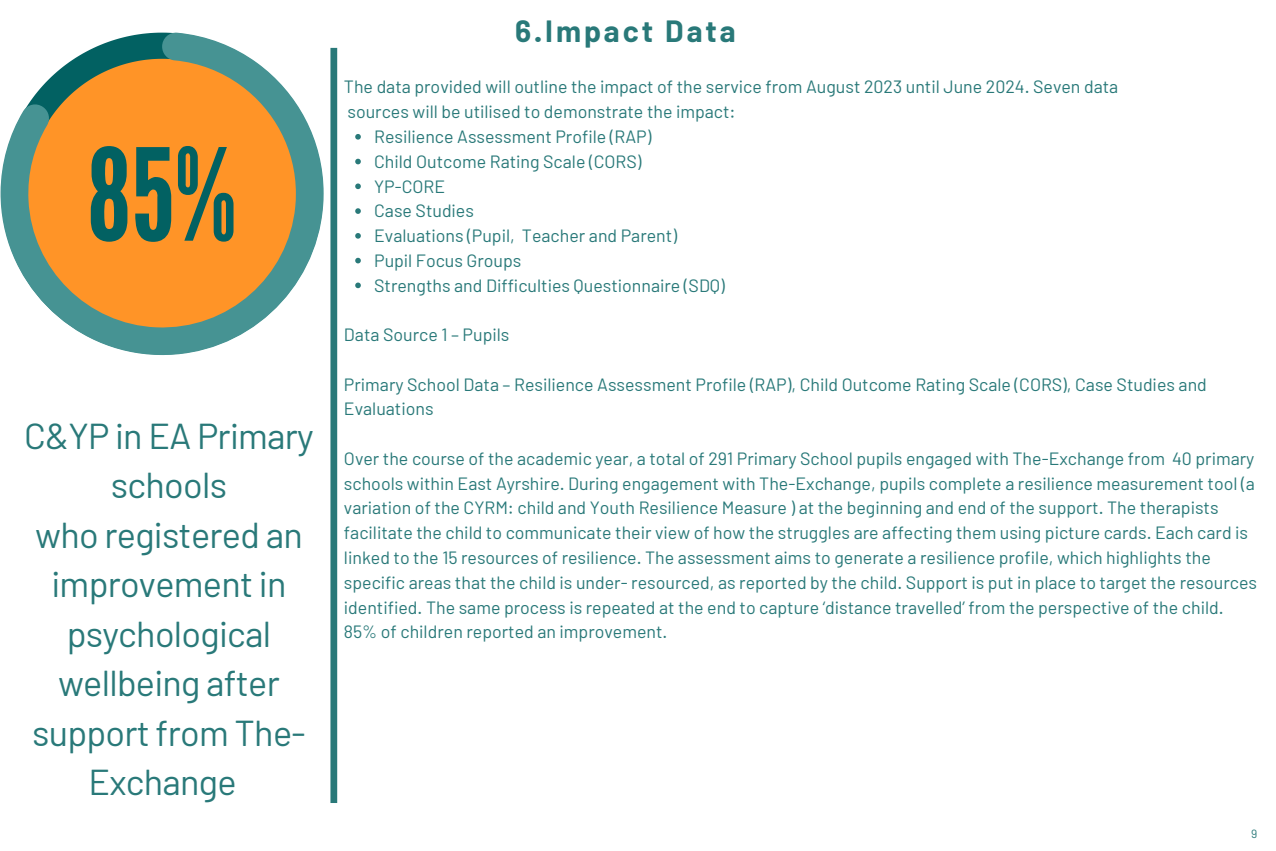
<style>
.page{position:relative;width:1276px;height:851px;background:#fff}
.page>*{position:absolute;margin:0;border:0;box-sizing:border-box;transform-origin:0 0}
.t1{font:36px/49.5px "Barlow";letter-spacing:-.02em;color:#297979;text-align:center}
.t2{font:700 30px "Barlow";letter-spacing:.1em;color:#297979}
.t3{font:17.7px/24.8px "Barlow";color:#297979}
.t4{font:11.85px "Barlow";color:#297979}
</style>
<div class="page">
<div style="left:330px;top:48px;width:7px;height:755px;background:#297979"></div>
<svg style="left:355px;top:134px;width:6px;height:6px"></svg>
<svg style="left:355px;top:159px;width:6px;height:5px"></svg>
<svg style="left:355px;top:183px;width:6px;height:6px"></svg>
<svg style="left:355px;top:208px;width:6px;height:6px"></svg>
<svg style="left:355px;top:233px;width:6px;height:6px"></svg>
<svg style="left:355px;top:258px;width:6px;height:5px"></svg>
<svg style="left:355px;top:282px;width:6px;height:6px"></svg>
<svg style="left:0;top:32px;width:324px;height:323px"></svg>
<svg style="left:91px;top:146px;width:36px;height:96px;background:#446e52"></svg>
<svg style="left:135px;top:147px;width:36px;height:95px;background:#5d734c"></svg>
<svg style="left:178px;top:146px;width:55px;height:96px;background:#937e3f"></svg>
<p class="t1" style="left:24px;top:409px;width:291px">C&amp;YP in EA Primary schools<br>who registered an improvement in psychological wellbeing after support from The-<br>Exchange</p>
<p class="t2" style="left:515px;top:12px;width:222px">6.Impact Data</p>
<p class="t3" style="left:344px;top:74px;width:776px">The data provided will outline the impact of the service from August 2023 until June 2024. Seven data</p>
<h1 class="t3" style="left:347px;top:99px;width:390px">sources will be utilised to demonstrate the impact:</h1>
<h2 class="t3" style="left:374px;top:123px;width:279px">Resilience Assessment Profile (RAP)</h2>
<p class="t3" style="left:374px;top:148px;width:269px">Child Outcome Rating Scale (CORS)</p>
<p class="t3" style="left:374px;top:173px;width:73px">YP-CORE</p>
<p class="t3" style="left:374px;top:198px;width:101px">Case Studies</p>
<p class="t3" style="left:374px;top:222px;width:304px">Evaluations (Pupil, Teacher and Parent)</p>
<p class="t3" style="left:374px;top:247px;width:149px">Pupil Focus Groups</p>
<p class="t3" style="left:374px;top:272px;width:352px">Strengths and Difficulties Questionnaire (SDQ)</p>
<p class="t3" style="left:344px;top:321px;width:167px">Data Source 1 – Pupils</p>
<p class="t3" style="left:344px;top:371px;width:864px">Primary School Data – Resilience Assessment Profile (RAP), Child Outcome Rating Scale (CORS), Case Studies and<br>Evaluations</p>
<p class="t3" style="left:344px;top:445px;width:914px">Over the course of the academic year, a total of 291 Primary School pupils engaged with The-Exchange from 40 primary schools within East Ayrshire. During engagement with The-Exchange, pupils complete a resilience measurement tool (a variation of the CYRM: child and Youth Resilience Measure ) at the beginning and end of the support. The therapists facilitate the child to communicate their view of how the struggles are affecting them using picture cards. Each card is linked to the 15 resources of resilience. The assessment aims to generate a resilience profile, which highlights the specific areas that the child is under- resourced, as reported by the child. Support is put in place to target the resources identified. The same process is repeated at the end to capture ‘distance travelled’ from the perspective of the child.<br>85% of children reported an improvement.</p>
<p class="t4" style="left:1251px;top:826px;width:8px">9</p>
</div>
